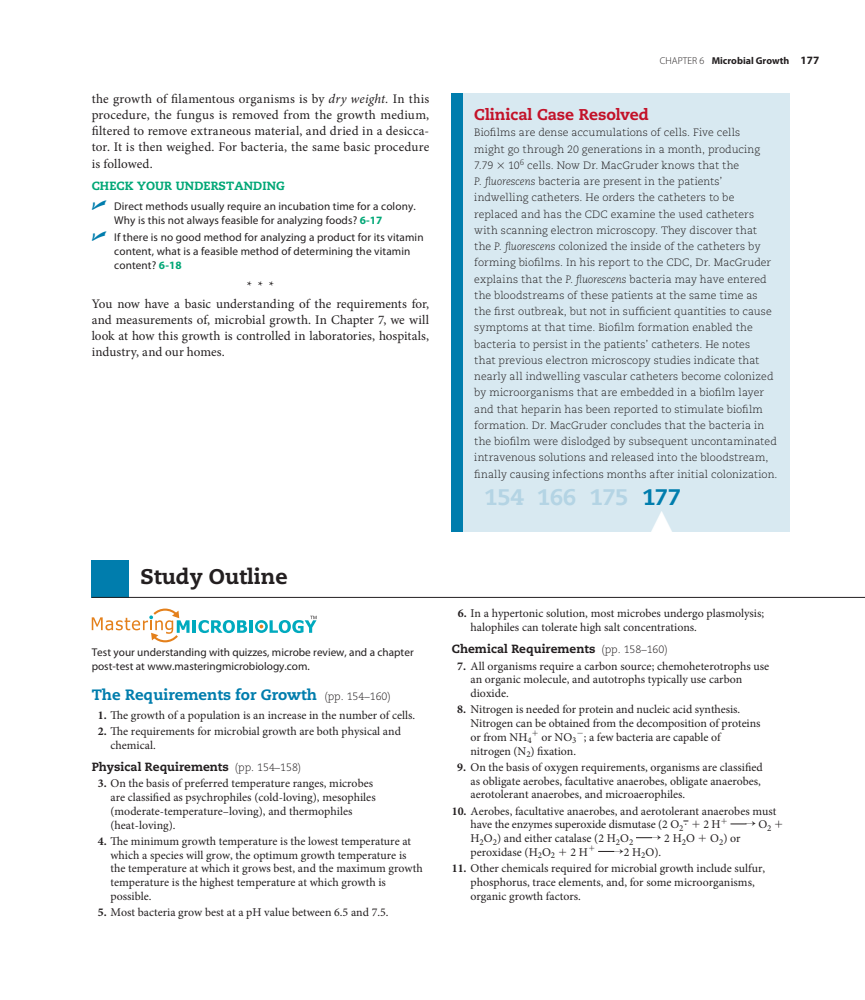
<style>
.page{position:relative;width:865px;height:1000px;background:#fff}
.page>*{position:absolute;margin:0;border:0;box-sizing:border-box;transform-origin:0 0}
.t1{font:800 22.5px/22.9px "Caecilia LT Std";letter-spacing:-.03em;color:#b4d4e4}
.t2{font:800 21.25px "Caecilia LT Std";color:#231f20}
.t3{font:800 15.62px "Caecilia LT Std";letter-spacing:-.005em;color:#c31229}
.t4{font:800 15px "Caecilia LT Std";color:#007dad}
.t5{font:13.12px/16.2px "Minion Pro";letter-spacing:.005em;color:#231f20;text-align:justify}
.t6{font:11.88px/13.8px "Minion Pro";color:#231f20}
.t7{font:800 11.88px "Caecilia LT Std";letter-spacing:.005em;color:#231f20}
.t8{font:800 11.88px "Caecilia LT Std";letter-spacing:.01em;color:#00a776}
.t9{font:11.25px/13.8px "Myriad Pro";letter-spacing:.01em;color:#231f20}
.t10{font:300 10.62px/16.2px "Caecilia LT Std";letter-spacing:.005em;color:#231f20}
.t11{font:700 10px "Myriad Pro";color:#231f20}
.s1{font-style:italic}
.s2{font-family:"Universal Std Newswith Comm Pi";font-size:15px;color:#007dad}
.s3{font-weight:700;color:#00a776}
.s4{font-weight:300;font-size:10.62px;color:#231f20}
.s5{font-weight:700}
.s6{font-weight:300;font-size:10.62px}
.s7{font-weight:300}
.s8{font-size:11.25px}
.s9{color:#007dad}
.s10{font-family:"Universal Std Newswith Comm Pi";font-weight:400;color:#fff}
</style>
<div class="page">
<svg style="left:92px;top:609px;width:225px;height:33px"></svg>
<div style="left:92px;top:560px;width:37px;height:37px;background:#007dad"></div>
<hr style="left:92px;top:597px;width:773px;height:1px;background:#231f20">
<svg style="left:636px;top:837px;width:16px;height:1px"></svg>
<div style="left:452px;top:93px;width:337px;height:439px;background:#d8e9f1"></div>
<div style="left:452px;top:93px;width:11px;height:439px;background:#007dad"></div>
<svg style="left:730px;top:823px;width:16px;height:2px"></svg>
<svg style="left:598px;top:850px;width:16px;height:2px"></svg>
<p class="t5" style="left:92px;top:90px;width:339px">the growth of filamentous organisms is by <span class="s1">dry weight.</span> In this procedure, the fungus is removed from the growth medium, filtered to remove extraneous material, and dried in a desicca&shy;tor. It is then weighed. For bacteria, the same basic procedure is followed.</p>
<p class="t8" style="left:92px;top:179px;width:195px">CHECK YOUR UNDERSTANDING</p>
<p class="t9" style="left:114px;top:199px;width:303px;text-indent:-23px"><span class="s2">✓</span> Direct methods usually require an incubation time for a colony.<br>Why is this not always feasible for analyzing foods? <span class="s3">6-17</span></p>
<p class="t9" style="left:114px;top:231px;width:311px;text-indent:-23px"><span class="s2">✓</span> If there is no good method for analyzing a product for its vitamin content, what is a feasible method of determining the vitamin content? <span class="s3">6-18</span></p>
<p class="t5" style="left:92px;top:277px;width:339px;line-height:17.5px;text-align:center">* * *<br>You now have a basic understanding of the requirements for,</p>
<p class="t5" style="left:92px;top:312px;width:339px">and measurements of, microbial growth. In Chapter 7, we will look at how this growth is controlled in laboratories, hospitals, industry, and our homes.</p>
<p class="t2" style="left:140px;top:563px;width:149px">Study Outline</p>
<p class="t9" style="left:92px;top:645px;width:323px">Test your understanding with quizzes, microbe review, and a chapter post-test at www.masteringmicrobiology.com.</p>
<p class="t4" style="left:92px;top:685px;width:301px">The Requirements for Growth <span class="s4">(pp. 154–160)</span></p>
<p class="t6" style="left:98px;top:708px;width:319px"><span class="s5">1.</span> The growth of a population is an increase in the number of cells.</p>
<p class="t6" style="left:110px;top:724px;width:292px;text-indent:-13px"><span class="s5">2.</span> The requirements for microbial growth are both physical and chemical.</p>
<p class="t7" style="left:92px;top:760px;width:211px">Physical Requirements <span class="s6">(pp. 154–158)</span></p>
<p class="t6" style="left:110px;top:777px;width:267px;text-indent:-13px"><span class="s5">3.</span> On the basis of preferred temperature ranges, microbes are classified as psychrophiles (cold-loving), mesophiles (moderate-temperature–loving), and thermophiles (heat-loving).</p>
<p class="t6" style="left:110px;top:834px;width:314px;text-indent:-13px"><span class="s5">4.</span> The minimum growth temperature is the lowest temperature at which a species will grow, the optimum growth temperature is the temperature at which it grows best, and the maximum growth temperature is the highest temperature at which growth is possible.</p>
<p class="t6" style="left:98px;top:905px;width:292px"><span class="s5">5.</span> Most bacteria grow best at a pH value between 6.5 and 7.5.</p>
<p class="t11" style="left:660px;top:54px;width:161px"><span class="s7">CHAPTER 6</span> Microbial Growth <span class="s8">177</span></p>
<p class="t3" style="left:474px;top:105px;width:176px">Clinical Case Resolved</p>
<p class="t10" style="left:474px;top:125px;width:287px">Biofilms are dense accumulations of cells. Five cells might go through 20 generations in a month, producing<br>7.79</p>
<p class="t10" style="left:474px;top:157px;width:305px;text-indent:34px">10<sup>6</sup> cells. Now Dr. MacGruder knows that the<br><span class="s1">P. fluorescens</span> bacteria are present in the patients’ indwelling catheters. He orders the catheters to be replaced and has the CDC examine the used catheters with scanning electron microscopy. They discover that<br>the <span class="s1">P. fluorescens</span> colonized the inside of the catheters by forming biofilms. In his report to the CDC, Dr. MacGruder explains that the <span class="s1">P. fluorescens</span> bacteria may have entered the bloodstreams of these patients at the same time as<br>the first outbreak, but not in sufficient quantities to cause symptoms at that time. Biofilm formation enabled the bacteria to persist in the patients’ catheters. He notes<br>that previous electron microscopy studies indicate that nearly all indwelling vascular catheters become colonized by microorganisms that are embedded in a biofilm layer and that heparin has been reported to stimulate biofilm formation. Dr. MacGruder concludes that the bacteria in the biofilm were dislodged by subsequent uncontaminated intravenous solutions and released into the bloodstream, finally causing infections months after initial colonization.</p>
<p class="t1" style="left:650px;top:486px;width:32px;text-indent:-166px">154 166 175 <span class="s9">177 </span><span class="s10">▲</span></p>
<p class="t6" style="left:470px;top:607px;width:295px;text-indent:-13px"><span class="s5">6.</span> In a hypertonic solution, most microbes undergo plasmolysis; halophiles can tolerate high salt concentrations.</p>
<p class="t7" style="left:452px;top:642px;width:217px">Chemical Requirements <span class="s6">(pp. 158–160)</span></p>
<p class="t6" style="left:470px;top:659px;width:300px;text-indent:-13px"><span class="s5">7.</span> All organisms require a carbon source; chemoheterotrophs use an organic molecule, and autotrophs typically use carbon dioxide.</p>
<p class="t6" style="left:470px;top:703px;width:292px;text-indent:-13px"><span class="s5">8.</span> Nitrogen is needed for protein and nucleic acid synthesis.<br>Nitrogen can be obtained from the decomposition of proteins or from NH<sub>4</sub> or NO<sub>3</sub>−; a few bacteria are capable of nitrogen (N<sub>2</sub>) fixation.</p>
<p class="t6" style="left:470px;top:760px;width:294px;text-indent:-13px"><span class="s5">9.</span> On the basis of oxygen requirements, organisms are classified as obligate aerobes, facultative anaerobes, obligate anaerobes, aerotolerant anaerobes, and microaerophiles.</p>
<p class="t6" style="left:470px;top:804px;width:307px;text-indent:-19px"><span class="s5">10.</span> Aerobes, facultative anaerobes, and aerotolerant anaerobes must have the enzymes superoxide dismutase (2 O<sub>2</sub> .</p>
<p class="t6" style="left:703px;top:818px;width:19px">2 H</p>
<p class="t6" style="left:745px;top:818px;width:28px">→ O<sub>2</sub></p>
<p class="t6" style="left:470px;top:832px;width:164px">H<sub>2</sub>O<sub>2</sub>) and either catalase (2 H<sub>2</sub>O<sub>2</sub></p>
<p class="t6" style="left:651px;top:832px;width:46px">→ 2 H<sub>2</sub>O</p>
<p class="t6" style="left:710px;top:832px;width:32px">O<sub>2</sub>) or</p>
<p class="t6" style="left:470px;top:845px;width:86px">peroxidase (H<sub>2</sub>O<sub>2</sub></p>
<p class="t6" style="left:570px;top:845px;width:19px">2 H</p>
<p class="t6" style="left:613px;top:845px;width:50px">→2 H<sub>2</sub>O).</p>
<p class="t6" style="left:470px;top:862px;width:296px;text-indent:-19px"><span class="s5">11.</span> Other chemicals required for microbial growth include sulfur, phosphorus, trace elements, and, for some microorganisms, organic growth factors.</p>
</div>
